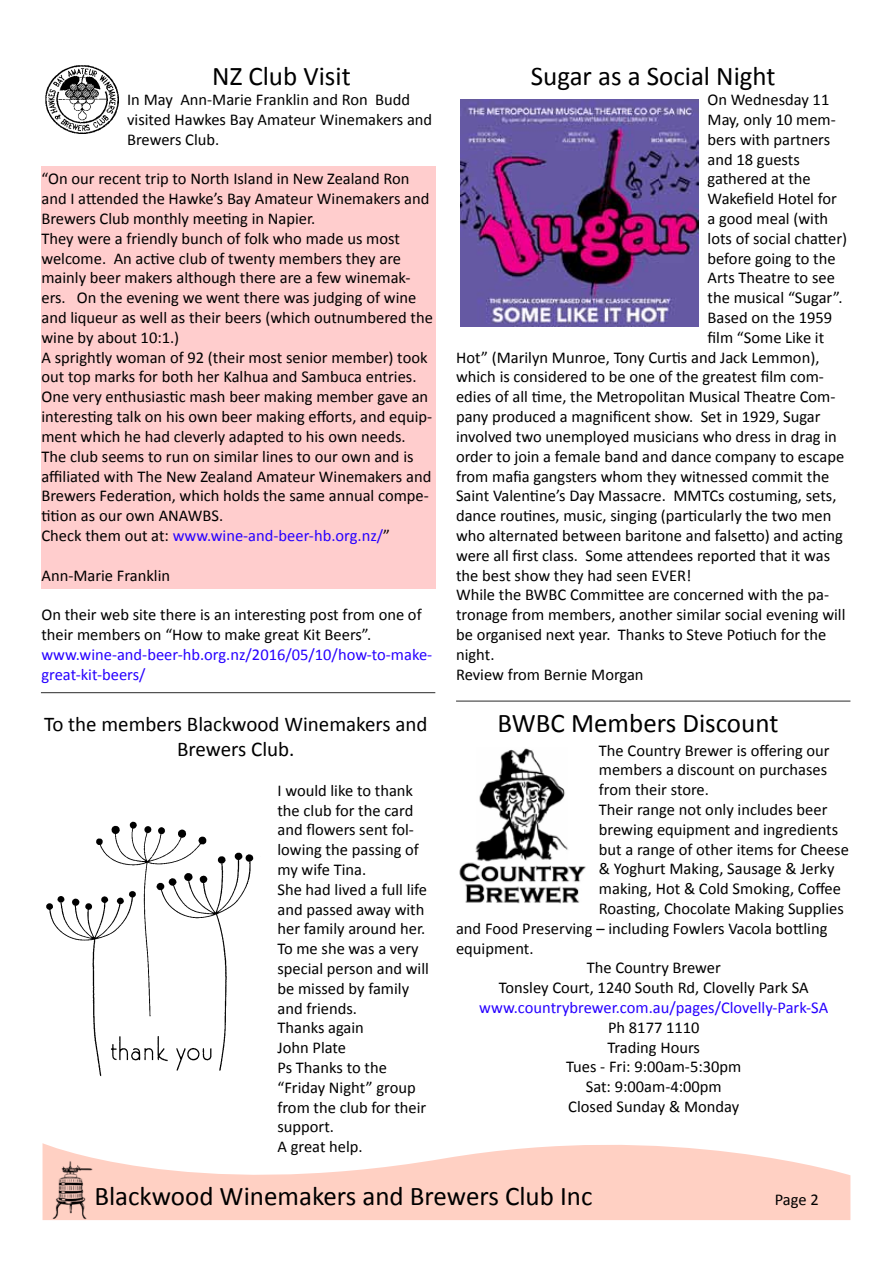
<style>
.page{position:relative;width:893px;height:1263px;background:#fff}
.page>*{position:absolute;margin:0;border:0;box-sizing:border-box;transform-origin:0 0}
.t1{font:27px "Calibri";color:#000}
.t2{font:21px/25.2px "Calibri";color:#000;text-align:center}
.t3{font:16.5px/19.8px "Calibri";color:#000}
.t4{font:16.5px/19.8px "Calibri";color:#2700ff}
.s1{color:#2700ff}
</style>
<div class="page">
<svg style="left:43px;top:1143px;width:807px;height:77px;fill:#ffd0c3"></svg>
<img style="left:43px;top:1156px;width:55px;height:64px">
<img style="left:46px;top:821px;width:208px;height:256px">
<div style="left:41px;top:167px;width:395px;height:422px;background:#ffcdcd"></div>
<hr style="left:456px;top:700px;width:394px;height:2px;background:#000">
<hr style="left:41px;top:692px;width:394px;height:1px;background:#000">
<img style="left:46px;top:65px;width:73px;height:69px">
<img style="left:461px;top:99px;width:238px;height:227px">
<img style="left:459px;top:748px;width:127px;height:156px">
<h1 class="t1" style="left:212px;top:59px;width:140px">NZ Club Visit</h1>
<p class="t3" style="left:127px;top:90px;width:307px">In May Ann-Marie Franklin and Ron Budd visited Hawkes Bay Amateur Winemakers and<br>Brewers Club.</p>
<p class="t3" style="left:41px;top:169px;width:393px">“On our recent trip to North Island in New Zealand Ron and I attended the Hawke’s Bay Amateur Winemakers and Brewers Club monthly meeting in Napier.<br>They were a friendly bunch of folk who made us most welcome. An active club of twenty members they are mainly beer makers although there are a few winemak&shy;ers. On the evening we went there was judging of wine and liqueur as well as their beers (which outnumbered the wine by about 10:1.)<br>A sprightly woman of 92 (their most senior member) took out top marks for both her Kalhua and Sambuca entries.<br>One very enthusiastic mash beer making member gave an interesting talk on his own beer making efforts, and equip&shy;ment which he had cleverly adapted to his own needs.<br>The club seems to run on similar lines to our own and is affiliated with The New Zealand Amateur Winemakers and Brewers Federation, which holds the same annual compe&shy;tition as our own ANAWBS.<br>Check them out at: <span class="s1">www.wine-and-beer-hb.org.nz/</span>”</p>
<p class="t3" style="left:41px;top:565px;width:130px">Ann-Marie Franklin</p>
<p class="t3" style="left:41px;top:605px;width:382px">On their web site there is an interesting post from one of their members on “How to make great Kit Beers”.</p>
<p class="t4" style="left:41px;top:644px;width:392px">www.wine-and-beer-hb.org.nz/2016/05/10/how-to-make&shy;great-kit-beers/</p>
<p class="t2" style="left:44px;top:711px;width:385px">To the members Blackwood Winemakers and<br>Brewers Club.</p>
<p class="t3" style="left:277px;top:780px;width:153px">I would like to thank the club for the card and flowers sent fol&shy;lowing the passing of my wife Tina.<br>She had lived a full life and passed away with her family around her.<br>To me she was a very special person and will be missed by family and friends.<br>Thanks again<br>John Plate<br>Ps Thanks to the “Friday Night” group from the club for their support.<br>A great help.</p>
<h1 class="t1" style="left:531px;top:59px;width:246px">Sugar as a Social Night</h1>
<p class="t3" style="left:707px;top:90px;width:123px">On Wednesday 11</p>
<p class="t3" style="left:707px;top:110px;width:130px">May, only 10 mem-</p>
<p class="t3" style="left:707px;top:130px;width:124px">bers with partners</p>
<p class="t3" style="left:707px;top:149px;width:94px">and 18 guests</p>
<p class="t3" style="left:707px;top:169px;width:105px">gathered at the</p>
<p class="t3" style="left:707px;top:189px;width:131px">Wakefield Hotel for</p>
<p class="t3" style="left:707px;top:209px;width:122px">a good meal (with</p>
<p class="t3" style="left:707px;top:229px;width:141px">lots of social chatter)</p>
<p class="t3" style="left:707px;top:248px;width:130px">before going to the</p>
<p class="t3" style="left:707px;top:268px;width:129px">Arts Theatre to see</p>
<p class="t3" style="left:707px;top:288px;width:136px">the musical “Sugar”.</p>
<p class="t3" style="left:707px;top:308px;width:126px">Based on the 1959</p>
<p class="t3" style="left:707px;top:328px;width:118px">film “Some Like it</p>
<p class="t3" style="left:456px;top:347px;width:365px">Hot” (Marilyn Munroe, Tony Curtis and Jack Lemmon),</p>
<p class="t3" style="left:456px;top:367px;width:369px">which is considered to be one of the greatest film com-</p>
<p class="t3" style="left:456px;top:387px;width:381px">edies of all time, the Metropolitan Musical Theatre Com-</p>
<p class="t3" style="left:456px;top:407px;width:366px">pany produced a magnificent show. Set in 1929, Sugar</p>
<p class="t3" style="left:456px;top:427px;width:382px">involved two unemployed musicians who dress in drag in</p>
<p class="t3" style="left:456px;top:446px;width:390px">order to join a female band and dance company to escape</p>
<p class="t3" style="left:456px;top:466px;width:375px">from mafia gangsters whom they witnessed commit the</p>
<p class="t3" style="left:456px;top:486px;width:382px">Saint Valentine’s Day Massacre. MMTCs costuming, sets,</p>
<p class="t3" style="left:456px;top:506px;width:377px">dance routines, music, singing (particularly the two men</p>
<p class="t3" style="left:456px;top:526px;width:388px">who alternated between baritone and falsetto) and acting</p>
<p class="t3" style="left:456px;top:545px;width:376px">were all first class. Some attendees reported that it was</p>
<p class="t3" style="left:456px;top:565px;width:237px">the best show they had seen EVER!</p>
<p class="t3" style="left:456px;top:585px;width:375px">While the BWBC Committee are concerned with the pa-</p>
<p class="t3" style="left:456px;top:605px;width:391px">tronage from members, another similar social evening will</p>
<p class="t3" style="left:456px;top:625px;width:372px">be organised next year. Thanks to Steve Potiuch for the</p>
<p class="t3" style="left:456px;top:644px;width:40px">night.</p>
<p class="t3" style="left:456px;top:664px;width:189px">Review from Bernie Morgan</p>
<h1 class="t1" style="left:497px;top:706px;width:282px">BWBC Members Discount</h1>
<p class="t3" style="left:599px;top:740px;width:232px">The Country Brewer is offering our</p>
<p class="t3" style="left:599px;top:760px;width:230px">members a discount on purchases</p>
<p class="t3" style="left:599px;top:780px;width:112px">from their store.</p>
<p class="t3" style="left:599px;top:800px;width:230px">Their range not only includes beer</p>
<p class="t3" style="left:599px;top:819px;width:241px">brewing equipment and ingredients</p>
<p class="t3" style="left:599px;top:839px;width:251px">but a range of other items for Cheese</p>
<p class="t3" style="left:599px;top:859px;width:237px">&amp; Yoghurt Making, Sausage &amp; Jerky</p>
<p class="t3" style="left:599px;top:879px;width:244px">making, Hot &amp; Cold Smoking, Coffee</p>
<p class="t3" style="left:599px;top:899px;width:246px">Roasting, Chocolate Making Supplies</p>
<p class="t3" style="left:456px;top:918px;width:373px">and Food Preserving – including Fowlers Vacola bottling</p>
<p class="t3" style="left:456px;top:938px;width:79px">equipment.</p>
<p class="t3" style="left:587px;top:958px;width:136px">The Country Brewer</p>
<p class="t3" style="left:499px;top:978px;width:311px">Tonsley Court, 1240 South Rd, Clovelly Park SA</p>
<p class="t4" style="left:479px;top:998px;width:350px">www.countrybrewer.com.au/pages/Clovelly-Park-SA</p>
<p class="t3" style="left:566px;top:1017px;width:177px;text-align:center">Ph 8177 1110<br>Trading Hours<br>Tues - Fri: 9:00am-5:30pm<br>Sat: 9:00am-4:00pm<br>Closed Sunday &amp; Monday</p>
<h1 class="t1" style="left:94px;top:1179px;width:500px">Blackwood Winemakers and Brewers Club Inc</h1>
<p class="t3" style="left:775px;top:1189px;width:46px">Page 2</p>
</div>
